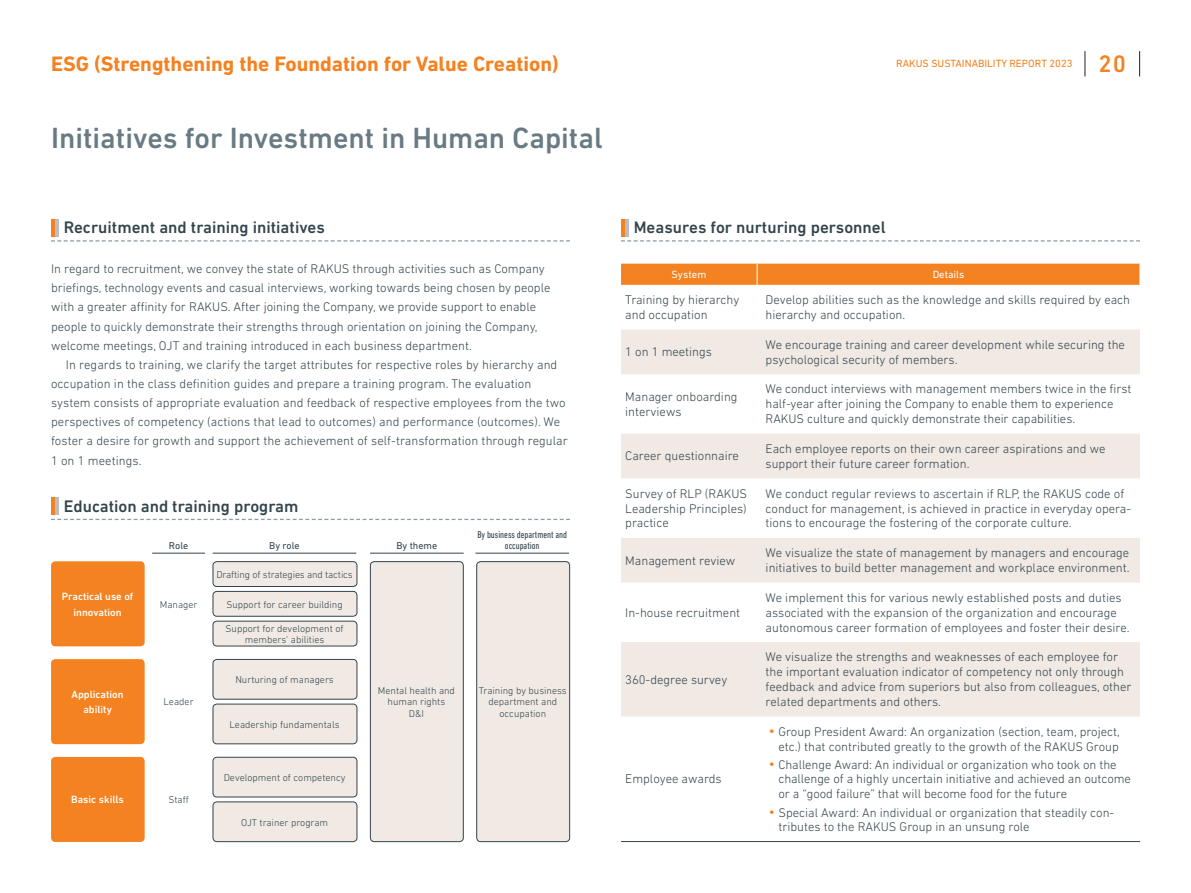
<style>
.page{position:relative;width:1191px;height:893px;background:#fff}
.page>*{position:absolute;margin:0;border:0;box-sizing:border-box;transform-origin:0 0}
.t1{font:500 29.7px "DIN Next LT Pro";color:#687a83}
.t2{font:500 24.3px "DIN Next LT Pro";color:#f58220}
.t3{font:700 21.3px "DIN Next LT Pro";color:#f58220}
.t4{font:500 16.95px "DIN Next LT Pro";color:#33444d}
.t5{font:300 12.75px/14.9px "DIN Next LT Pro";color:#33444d}
.t6{font:500 10.65px/15.5px "DIN Next LT Pro";color:#fff;text-align:center}
.t7{font:10.65px "DIN Next LT Pro";color:#f58220}
.t8{font:10.65px "DIN Next LT Pro";color:#fff}
.t9{font:300 10.05px/11.1px "DIN Next LT Pro";color:#33444d;text-align:center}
.t10{font:condensed 10.05px/10.1px "DIN Next LT Pro";color:#33444d;text-align:center}
.t11{font:10.05px "DIN Next LT Pro";color:#33444d}
.s1{font-family:"UD Shin Go Pro";color:#f58220}
</style>
<div class="page">
<svg style="left:51px;top:240px;width:519px;height:2px"></svg>
<hr style="left:51px;top:219px;width:4px;height:17px;background:#f58220">
<div style="left:55px;top:219px;width:5px;height:17px;background:#bcbdc0"></div>
<svg style="left:51px;top:519px;width:519px;height:1px"></svg>
<hr style="left:51px;top:497px;width:4px;height:17px;background:#f58220">
<div style="left:55px;top:497px;width:5px;height:17px;background:#bcbdc0"></div>
<svg style="left:621px;top:329px;width:519px;height:1px"></svg>
<svg style="left:621px;top:330px;width:519px;height:386px;fill:#f0e9e4"></svg>
<div style="left:621px;top:264px;width:519px;height:21px;background:#f58220"></div>
<hr style="left:621px;top:841px;width:136px;height:1px;background:#33444d">
<hr style="left:757px;top:841px;width:383px;height:1px;background:#33444d">
<svg style="left:621px;top:240px;width:519px;height:2px"></svg>
<hr style="left:621px;top:219px;width:4px;height:17px;background:#f58220">
<hr style="left:625px;top:219px;width:4px;height:17px;background:#bcbdc0">
<div style="left:51px;top:561px;width:94px;height:85px;background:#f58220;border-radius:4px"></div>
<hr style="left:152px;top:553px;width:53px;height:1px;background:#33444d">
<hr style="left:213px;top:553px;width:143px;height:1px;background:#33444d">
<hr style="left:370px;top:553px;width:93px;height:1px;background:#33444d">
<div style="left:213px;top:562px;width:144px;height:24px;background:#f0e9e4;border-radius:4px"></div>
<div style="left:213px;top:561px;width:144px;height:26px;border:1px solid #33444d;border-radius:4px"></div>
<div style="left:213px;top:591px;width:144px;height:25px;background:#f0e9e4;border-radius:4px"></div>
<div style="left:213px;top:591px;width:144px;height:26px;border:1px solid #33444d;border-radius:4px"></div>
<div style="left:213px;top:621px;width:144px;height:25px;background:#f0e9e4;border-radius:4px"></div>
<div style="left:213px;top:621px;width:144px;height:25px;border:1px solid #33444d;border-radius:4px"></div>
<div style="left:51px;top:659px;width:94px;height:85px;background:#f58220;border-radius:4px"></div>
<div style="left:370px;top:562px;width:93px;height:280px;background:#f0e9e4;border-radius:4px"></div>
<div style="left:370px;top:561px;width:93px;height:281px;border:1px solid #33444d;border-radius:4px"></div>
<div style="left:477px;top:562px;width:92px;height:280px;background:#f0e9e4;border-radius:4px"></div>
<div style="left:476px;top:561px;width:94px;height:281px;border:1px solid #33444d;border-radius:4px"></div>
<div style="left:51px;top:757px;width:94px;height:85px;background:#f58220;border-radius:4px"></div>
<div style="left:213px;top:659px;width:144px;height:40px;background:#f0e9e4;border-radius:4px"></div>
<div style="left:213px;top:659px;width:144px;height:40px;border:1px solid #33444d;border-radius:4px"></div>
<div style="left:213px;top:704px;width:144px;height:40px;background:#f0e9e4;border-radius:4px"></div>
<div style="left:213px;top:704px;width:144px;height:40px;border:1px solid #33444d;border-radius:4px"></div>
<div style="left:213px;top:757px;width:144px;height:40px;background:#f0e9e4;border-radius:4px"></div>
<div style="left:213px;top:757px;width:144px;height:40px;border:1px solid #33444d;border-radius:4px"></div>
<div style="left:213px;top:802px;width:144px;height:40px;background:#f0e9e4;border-radius:4px"></div>
<div style="left:213px;top:801px;width:144px;height:41px;border:1px solid #33444d;border-radius:4px"></div>
<hr style="left:475px;top:553px;width:94px;height:1px;background:#33444d">
<svg style="left:1084px;top:51px;width:1px;height:25px"></svg>
<svg style="left:1139px;top:51px;width:1px;height:25px"></svg>
<h3 class="t3" style="left:51px;top:51px;width:509px">ESG (Strengthening the Foundation for Value Creation)</h3>
<p class="t7" style="left:896px;top:58px;width:178px">RAKUS SUSTAINABILITY REPORT 2023</p>
<h2 class="t2" style="left:1098px;top:50px;width:29px">20</h2>
<h1 class="t1" style="left:51px;top:121px;width:553px">Initiatives for Investment in Human Capital</h1>
<h3 class="t4" style="left:64px;top:218px;width:263px">Recruitment and training initiatives</h3>
<p class="t5" style="left:51px;top:259px;width:501px;line-height:19.2px">In regard to recruitment, we convey the state of RAKUS through activities such as Company briefings, technology events and casual interviews, working towards being chosen by people with a greater affinity for RAKUS. After joining the Company, we provide support to enable people to quickly demonstrate their strengths through orientation on joining the Company, welcome meetings, OJT and training introduced in each business department.</p>
<p class="t5" style="left:51px;top:355px;width:518px;line-height:19.2px;text-indent:15px">In regards to training, we clarify the target attributes for respective roles by hierarchy and occupation in the class definition guides and prepare a training program. The evaluation system consists of appropriate evaluation and feedback of respective employees from the two perspectives of competency (actions that lead to outcomes) and performance (outcomes). We foster a desire for growth and support the achievement of self-transformation through regular 1 on 1 meetings.</p>
<h3 class="t4" style="left:64px;top:496px;width:236px">Education and training program</h3>
<p class="t11" style="left:169px;top:539px;width:21px">Role</p>
<p class="t11" style="left:269px;top:539px;width:32px">By role</p>
<p class="t11" style="left:396px;top:539px;width:42px">By theme</p>
<p class="t9" style="left:216px;top:568px;width:138px">Drafting of strategies and tactics</p>
<p class="t9" style="left:226px;top:598px;width:118px">Support for career building</p>
<p class="t9" style="left:226px;top:623px;width:119px">Support for development of members’ abilities</p>
<p class="t6" style="left:62px;top:589px;width:73px">Practical use of innovation</p>
<p class="t9" style="left:160px;top:598px;width:39px">Manager</p>
<p class="t10" style="left:477px;top:530px;width:91px">By business department and occupation</p>
<p class="t9" style="left:235px;top:674px;width:100px">Nurturing of managers</p>
<p class="t9" style="left:229px;top:719px;width:111px">Leadership fundamentals</p>
<p class="t6" style="left:72px;top:686px;width:53px">Application ability</p>
<p class="t9" style="left:378px;top:685px;width:79px">Mental health and human rights<br>D&amp;I</p>
<p class="t9" style="left:479px;top:685px;width:90px">Training by business department and occupation</p>
<p class="t9" style="left:164px;top:696px;width:32px">Leader</p>
<p class="t6" style="left:71px;top:792px;width:54px">Basic skills</p>
<p class="t9" style="left:168px;top:794px;width:22px">Staff</p>
<p class="t9" style="left:224px;top:772px;width:123px">Development of competency</p>
<p class="t9" style="left:241px;top:816px;width:89px">OJT trainer program</p>
<h3 class="t4" style="left:634px;top:218px;width:253px">Measures for nurturing personnel</h3>
<p class="t8" style="left:671px;top:268px;width:37px">System</p>
<p class="t8" style="left:932px;top:268px;width:33px">Details</p>
<p class="t5" style="left:625px;top:292px;width:116px">Training by hierarchy and occupation</p>
<p class="t5" style="left:765px;top:292px;width:366px">Develop abilities such as the knowledge and skills required by each hierarchy and occupation.</p>
<p class="t5" style="left:625px;top:344px;width:88px">1 on 1 meetings</p>
<p class="t5" style="left:765px;top:337px;width:361px">We encourage training and career development while securing the psychological security of members.</p>
<p class="t5" style="left:625px;top:389px;width:114px">Manager onboarding interviews</p>
<p class="t5" style="left:765px;top:382px;width:367px">We conduct interviews with management members twice in the first half-year after joining the Company to enable them to experience<br>RAKUS culture and quickly demonstrate their capabilities.</p>
<p class="t5" style="left:625px;top:449px;width:115px">Career questionnaire</p>
<p class="t5" style="left:765px;top:441px;width:341px">Each employee reports on their own career aspirations and we support their future career formation.</p>
<p class="t5" style="left:625px;top:486px;width:123px;text-align:justify">Survey of RLP (RAKUS Leadership Principles) practice</p>
<p class="t5" style="left:765px;top:486px;width:367px">We conduct regular reviews to ascertain if RLP, the RAKUS code of conduct for management, is achieved in practice in everyday opera&shy;tions to encourage the fostering of the corporate culture.</p>
<p class="t5" style="left:625px;top:553px;width:111px">Management review</p>
<p class="t5" style="left:765px;top:545px;width:365px">We visualize the state of management by managers and encourage initiatives to build better management and workplace environment.</p>
<p class="t5" style="left:625px;top:605px;width:116px">In-house recruitment</p>
<p class="t5" style="left:765px;top:590px;width:365px">We implement this for various newly established posts and duties associated with the expansion of the organization and encourage autonomous career formation of employees and foster their desire.</p>
<p class="t5" style="left:625px;top:672px;width:104px">360-degree survey</p>
<p class="t5" style="left:625px;top:771px;width:98px">Employee awards</p>
<p class="t5" style="left:765px;top:649px;width:367px">We visualize the strengths and weaknesses of each employee for the important evaluation indicator of competency not only through feedback and advice from superiors but also from colleagues, other related departments and others.</p>
<p class="t5" style="left:765px;top:725px;width:356px;line-height:14.4px;text-align:right"><span class="s1">・</span>Group President Award: An organization (section, team, project, etc.) that contributed greatly to the growth of the RAKUS Group</p>
<p class="t5" style="left:778px;top:757px;width:354px;text-indent:-13px"><span class="s1">・</span>Challenge Award: An individual or organization who took on the challenge of a highly uncertain initiative and achieved an outcome or a “good failure” that will become food for the future</p>
<p class="t5" style="left:778px;top:805px;width:337px;line-height:14.4px;text-indent:-13px"><span class="s1">・</span>Special Award: An individual or organization that steadily con&shy;tributes to the RAKUS Group in an unsung role</p>
</div>
